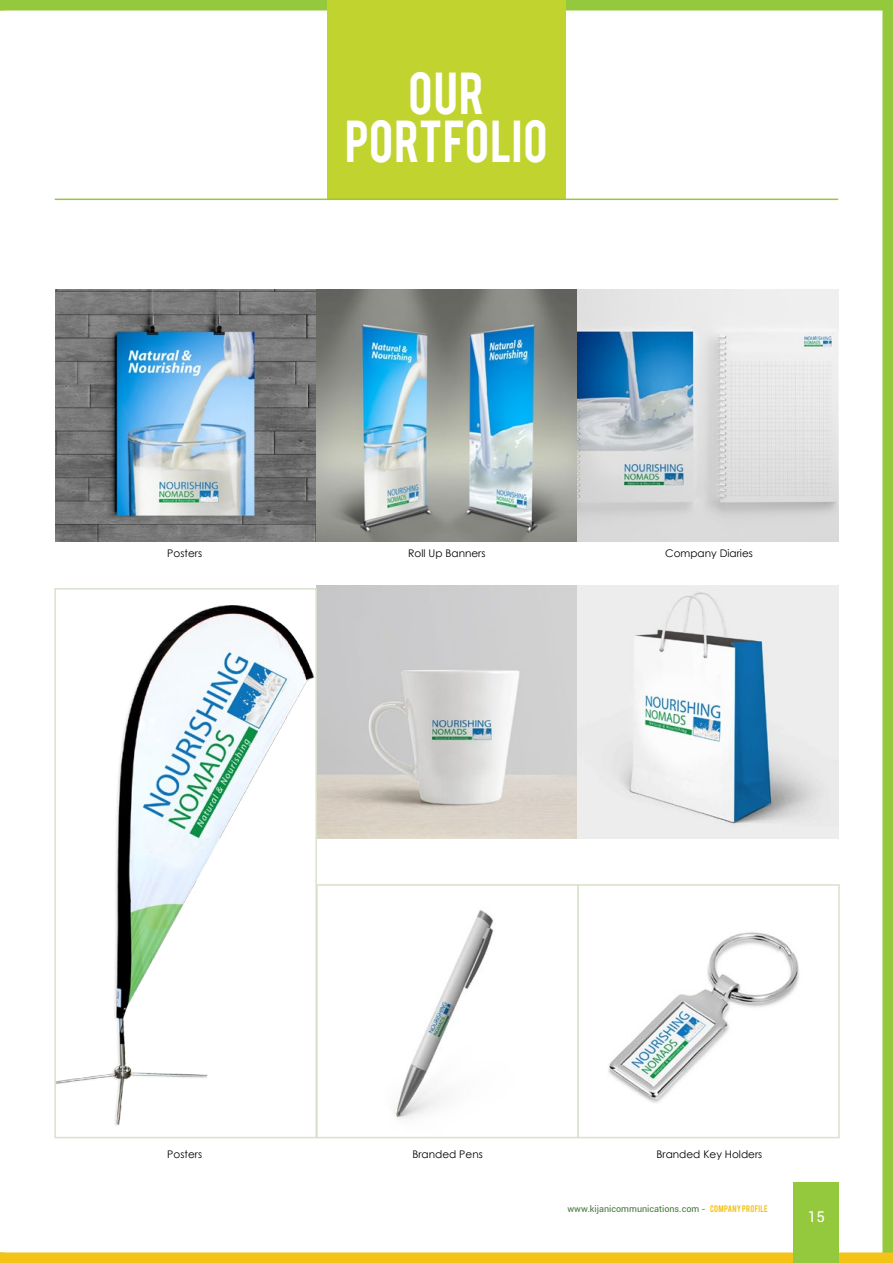
<style>
.page{position:relative;width:893px;height:1263px;background:#fff}
.page>*{position:absolute;margin:0;border:0;box-sizing:border-box;transform-origin:0 0}
.t1{font:46.5px/48.6px "Bebas";letter-spacing:.02em;color:#fff;text-align:center}
.t2{font:15px "Roboto";color:#fff}
.t3{font:10.5px "Century Gothic";color:#000}
.t4{font:9px "Roboto";color:#46773b}
.s1{font-family:"Bebas";font-size:7.5px;color:#f3c317}
</style>
<div class="page">
<div style="left:0;top:0;width:893px;height:11px;background:#95c93d"></div>
<div style="left:882px;top:0;width:11px;height:1263px;background:#95c93d"></div>
<div style="left:0;top:1252px;width:893px;height:11px;background:#f3c317"></div>
<div style="left:794px;top:1182px;width:45px;height:81px;background:#95c93d"></div>
<div style="left:327px;top:0;width:239px;height:199px;background:#c1d32f"></div>
<hr style="left:55px;top:199px;width:783px;height:1px;background:#95c93d">
<img style="left:55px;top:289px;width:262px;height:253px">
<img style="left:317px;top:586px;width:521px;height:252px">
<img style="left:317px;top:289px;width:261px;height:253px">
<img style="left:608px;top:932px;width:191px;height:171px">
<div style="left:577px;top:884px;width:263px;height:254px;border:2px solid #d8e2cb"></div>
<svg style="left:578px;top:289px;width:261px;height:253px;background:#c5d0d8"></svg>
<img style="left:394px;top:910px;width:100px;height:209px">
<div style="left:316px;top:884px;width:263px;height:254px;border:2px solid #d8e2cb"></div>
<img style="left:57px;top:605px;width:257px;height:521px">
<div style="left:54px;top:588px;width:263px;height:550px;border:2px solid #d8e2cb"></div>
<h1 class="t1" style="left:345px;top:66px;width:204px">OUR<br>PORTFOLIO</h1>
<p class="t3" style="left:167px;top:546px;width:36px">Posters</p>
<p class="t3" style="left:408px;top:546px;width:79px">Roll Up Banners</p>
<p class="t3" style="left:665px;top:546px;width:89px">Company Diaries</p>
<p class="t3" style="left:167px;top:1147px;width:36px">Posters</p>
<p class="t3" style="left:412px;top:1147px;width:72px">Branded Pens</p>
<p class="t3" style="left:656px;top:1147px;width:107px">Branded Key Holders</p>
<p class="t4" style="left:567px;top:1202px;width:202px">www.kijanicommunications.com - <span class="s1">COMPANY PROFILE</span></p>
<h2 class="t2" style="left:808px;top:1206px;width:18px">15</h2>
</div>
